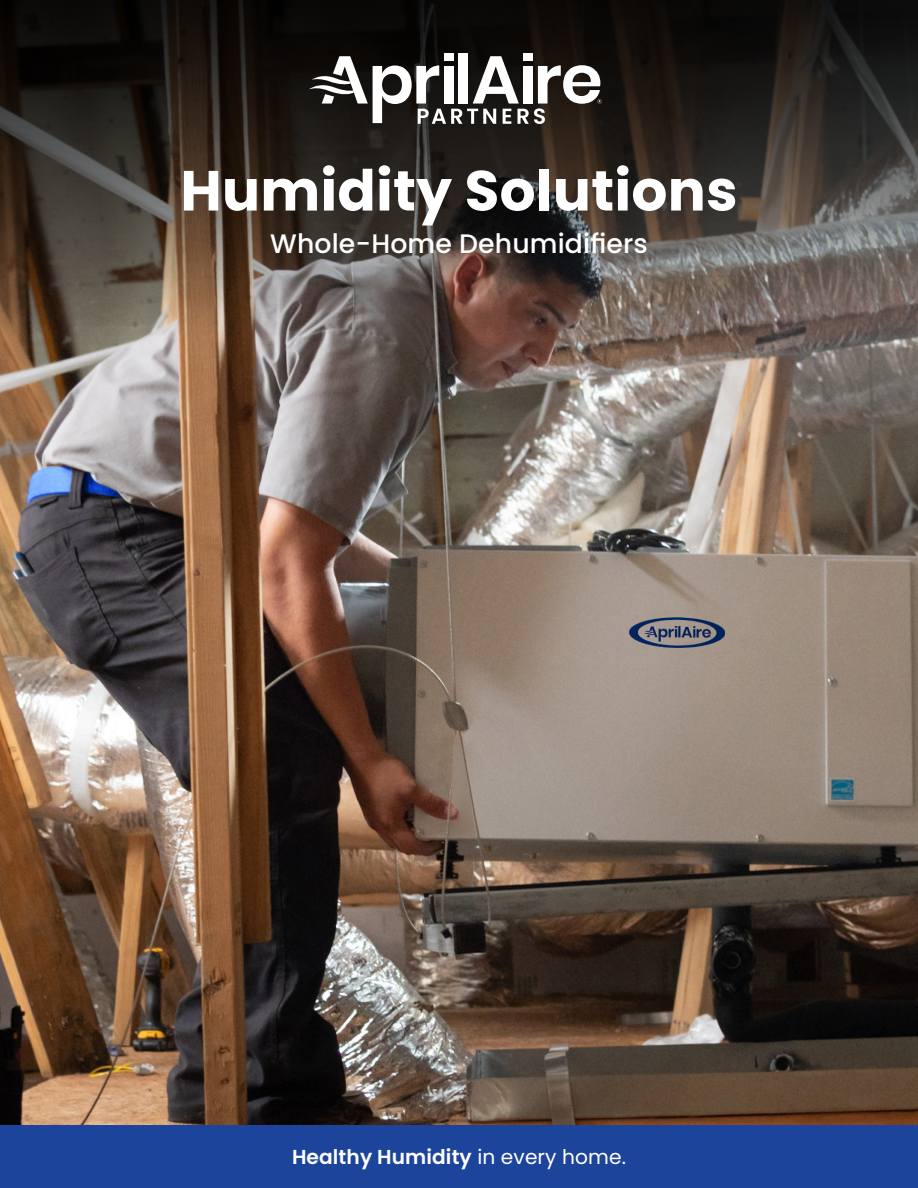
<style>
.page{position:relative;width:918px;height:1188px;background:#fff}
.page>*{position:absolute;margin:0;border:0;box-sizing:border-box;transform-origin:0 0}
.t1{font:700 56.55px "Poppins";letter-spacing:.005em;color:#fff}
.t2{font:500 26.7px "Poppins";letter-spacing:.005em;color:#fff}
.t3{font:600 20.25px "Poppins";letter-spacing:.005em;color:#fff}
.s1{font-weight:400}
</style>
<div class="page">
<img style="left:0;top:464px;width:918px;height:662px">
<img style="left:0;top:0;width:918px;height:464px">
<div style="left:0;top:1126px;width:918px;height:62px;background:#1d449b"></div>
<div style="left:458px;top:53px;width:10px;height:51px;background:#fff"></div>
<div style="left:444px;top:53px;width:10px;height:7px;background:#fff"></div>
<div style="left:524px;top:53px;width:9px;height:7px;background:#fff"></div>
<svg style="left:309px;top:56px;width:293px;height:68px"></svg>
<p class="t1" style="left:180px;top:158px;width:559px">Humidity Solutions</p>
<p class="t2" style="left:270px;top:228px;width:379px">Whole-Home Dehumidifiers</p>
<p class="t3" style="left:292px;top:1145px;width:335px">Healthy Humidity <span class="s1">in every home.</span></p>
</div>
